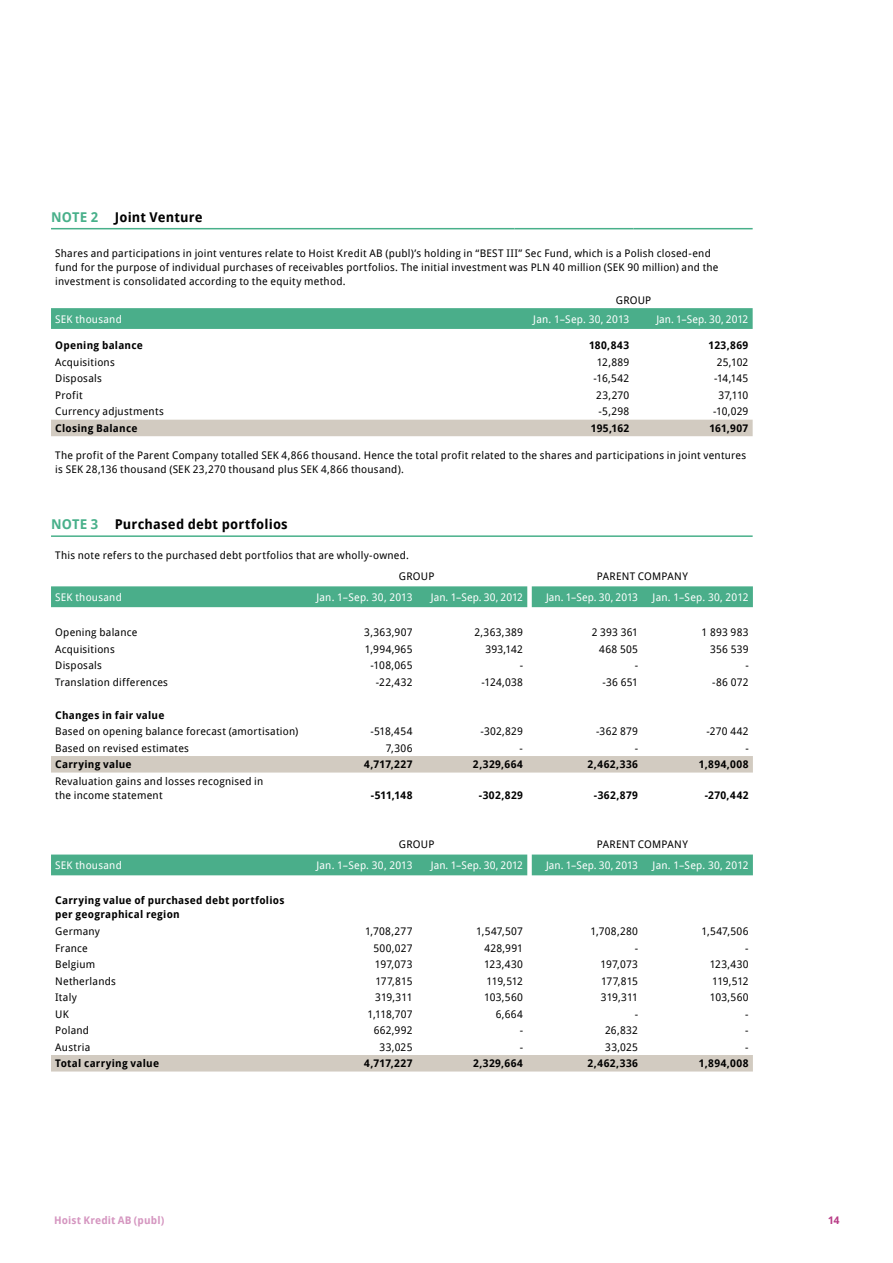
<style>
.page{position:relative;width:893px;height:1263px;background:#fff}
.page>*{position:absolute;margin:0;border:0;box-sizing:border-box;transform-origin:0 0}
.t1{font:700 13.5px "Droid Sans";letter-spacing:.01em;color:#000}
.t2{font:10.5px/14.2px "Droid Sans";letter-spacing:.02em;color:#000}
.t3{font:700 10.5px/14.2px "Droid Sans";letter-spacing:.025em;color:#000}
.t4{font:10.5px "Droid Sans";letter-spacing:.015em;color:#fff}
.t5{font:700 10.5px "Droid Sans";letter-spacing:.015em;color:#d596c0}
.t6{font:700 10.5px "Droid Sans";color:#b83c86}
.s1{color:#48b08a}
</style>
<div class="page">
<div style="left:51px;top:586px;width:702px;height:21px;background:#4aae8a"></div>
<div style="left:51px;top:756px;width:702px;height:16px;background:#d2cbc1"></div>
<hr style="left:51px;top:535px;width:702px;height:2px;background:#48b08a">
<div style="left:51px;top:854px;width:702px;height:21px;background:#4aae8a"></div>
<div style="left:51px;top:1055px;width:702px;height:16px;background:#d2cbc1"></div>
<svg style="left:51px;top:308px;width:702px;height:21px;background:#4bae8b"></svg>
<div style="left:51px;top:420px;width:702px;height:16px;background:#d2cbc1"></div>
<hr style="left:51px;top:228px;width:463px;height:1px;background:#48b08a">
<hr style="left:514px;top:228px;width:120px;height:1px;background:#48b08a">
<hr style="left:634px;top:228px;width:119px;height:1px;background:#48b08a">
<p class="t1" style="left:51px;top:209px;width:153px"><span class="s1">NOTE 2</span> Joint Venture</p>
<p class="t2" style="left:55px;top:246px;width:665px">Shares and participations in joint ventures relate to Hoist Kredit AB (publ)’s holding in “BEST III” Sec Fund, which is a Polish closed-end fund for the purpose of individual purchases of receivables portfolios. The initial investment was PLN 40 million (SEK 90 million) and the investment is consolidated according to the equity method.</p>
<p class="t2" style="left:616px;top:293px;width:37px">GROUP</p>
<p class="t4" style="left:55px;top:313px;width:68px">SEK thousand</p>
<p class="t4" style="left:533px;top:313px;width:98px">Jan. 1–Sep. 30, 2013</p>
<p class="t4" style="left:656px;top:313px;width:94px">Jan. 1–Sep. 30, 2012</p>
<p class="t3" style="left:55px;top:338px;width:89px">Opening balance</p>
<p class="t3" style="left:589px;top:338px;width:42px">180,843</p>
<p class="t3" style="left:709px;top:338px;width:41px">123,869</p>
<p class="t2" style="left:55px;top:355px;width:61px">Acquisitions</p>
<p class="t2" style="left:597px;top:355px;width:34px">12,889</p>
<p class="t2" style="left:717px;top:355px;width:33px">25,102</p>
<p class="t2" style="left:55px;top:372px;width:48px">Disposals</p>
<p class="t2" style="left:593px;top:372px;width:37px">-16,542</p>
<p class="t2" style="left:714px;top:372px;width:36px">-14,145</p>
<p class="t2" style="left:55px;top:388px;width:29px">Profit</p>
<p class="t2" style="left:596px;top:388px;width:35px">23,270</p>
<p class="t2" style="left:718px;top:388px;width:31px">37,110</p>
<p class="t2" style="left:55px;top:405px;width:110px">Currency adjustments</p>
<p class="t2" style="left:599px;top:405px;width:32px">-5,298</p>
<p class="t2" style="left:713px;top:405px;width:37px">-10,029</p>
<p class="t3" style="left:55px;top:421px;width:84px">Closing Balance</p>
<p class="t3" style="left:591px;top:421px;width:40px">195,162</p>
<p class="t3" style="left:709px;top:421px;width:41px">161,907</p>
<p class="t2" style="left:55px;top:448px;width:692px">The profit of the Parent Company totalled SEK 4,866 thousand. Hence the total profit related to the shares and participations in joint ventures is SEK 28,136 thousand (SEK 23,270 thousand plus SEK 4,866 thousand).</p>
<p class="t1" style="left:51px;top:517px;width:238px"><span class="s1">NOTE 3</span> Purchased debt portfolios</p>
<p class="t2" style="left:399px;top:545px;width:37px;line-height:20.9px;text-indent:-344px">This note refers to the purchased debt portfolios that are wholly-owned.<br>GROUP</p>
<p class="t2" style="left:597px;top:569px;width:92px">PARENT COMPANY</p>
<p class="t4" style="left:55px;top:591px;width:68px">SEK thousand</p>
<p class="t4" style="left:316px;top:591px;width:98px">Jan. 1–Sep. 30, 2013</p>
<p class="t4" style="left:431px;top:591px;width:94px">Jan. 1–Sep. 30, 2012</p>
<p class="t4" style="left:546px;top:591px;width:94px">Jan. 1–Sep. 30, 2013</p>
<p class="t4" style="left:653px;top:591px;width:98px">Jan. 1–Sep. 30, 2012</p>
<p class="t2" style="left:55px;top:625px;width:84px">Opening balance</p>
<p class="t2" style="left:364px;top:625px;width:50px">3,363,907</p>
<p class="t2" style="left:474px;top:625px;width:50px">2,363,389</p>
<p class="t2" style="left:592px;top:625px;width:48px">2 393 361</p>
<p class="t2" style="left:702px;top:625px;width:49px">1 893 983</p>
<p class="t2" style="left:55px;top:642px;width:61px">Acquisitions</p>
<p class="t2" style="left:365px;top:642px;width:49px">1,994,965</p>
<p class="t2" style="left:485px;top:642px;width:39px">393,142</p>
<p class="t2" style="left:599px;top:642px;width:40px">468 505</p>
<p class="t2" style="left:710px;top:642px;width:40px">356 539</p>
<p class="t2" style="left:55px;top:658px;width:48px">Disposals</p>
<p class="t2" style="left:371px;top:658px;width:43px">-108,065</p>
<p class="t2" style="left:520px;top:658px;width:5px">-</p>
<p class="t2" style="left:635px;top:658px;width:5px">-</p>
<p class="t2" style="left:745px;top:658px;width:5px">-</p>
<p class="t2" style="left:55px;top:675px;width:114px">Translation differences</p>
<p class="t2" style="left:376px;top:675px;width:38px">-22,432</p>
<p class="t2" style="left:482px;top:675px;width:43px">-124,038</p>
<p class="t2" style="left:603px;top:675px;width:37px">-36 651</p>
<p class="t2" style="left:712px;top:675px;width:38px">-86 072</p>
<p class="t3" style="left:55px;top:708px;width:111px">Changes in fair value</p>
<p class="t2" style="left:55px;top:724px;width:245px">Based on opening balance forecast (amortisation)</p>
<p class="t2" style="left:370px;top:724px;width:44px">-518,454</p>
<p class="t2" style="left:480px;top:724px;width:44px">-302,829</p>
<p class="t2" style="left:596px;top:724px;width:44px">-362 879</p>
<p class="t2" style="left:706px;top:724px;width:44px">-270 442</p>
<p class="t2" style="left:55px;top:741px;width:135px">Based on revised estimates</p>
<p class="t2" style="left:386px;top:741px;width:28px">7,306</p>
<p class="t2" style="left:520px;top:741px;width:5px">-</p>
<p class="t2" style="left:635px;top:741px;width:5px">-</p>
<p class="t2" style="left:745px;top:741px;width:5px">-</p>
<p class="t3" style="left:55px;top:757px;width:78px">Carrying value</p>
<p class="t3" style="left:364px;top:757px;width:50px">4,717,227</p>
<p class="t3" style="left:473px;top:757px;width:52px">2,329,664</p>
<p class="t3" style="left:587px;top:757px;width:52px">2,462,336</p>
<p class="t3" style="left:699px;top:757px;width:51px">1,894,008</p>
<p class="t2" style="left:55px;top:774px;width:210px">Revaluation gains and losses recognised in the income statement</p>
<p class="t3" style="left:371px;top:788px;width:43px">-511,148</p>
<p class="t3" style="left:479px;top:788px;width:46px">-302,829</p>
<p class="t3" style="left:594px;top:788px;width:46px">-362,879</p>
<p class="t3" style="left:705px;top:788px;width:45px">-270,442</p>
<p class="t2" style="left:399px;top:837px;width:37px">GROUP</p>
<p class="t2" style="left:597px;top:837px;width:93px">PARENT COMPANY</p>
<p class="t4" style="left:55px;top:859px;width:68px">SEK thousand</p>
<p class="t4" style="left:316px;top:859px;width:98px">Jan. 1–Sep. 30, 2013</p>
<p class="t4" style="left:431px;top:859px;width:94px">Jan. 1–Sep. 30, 2012</p>
<p class="t4" style="left:546px;top:859px;width:94px">Jan. 1–Sep. 30, 2013</p>
<p class="t4" style="left:653px;top:859px;width:98px">Jan. 1–Sep. 30, 2012</p>
<p class="t3" style="left:55px;top:893px;width:231px">Carrying value of purchased debt portfolios per geographical region</p>
<p class="t2" style="left:55px;top:924px;width:46px">Germany</p>
<p class="t2" style="left:365px;top:924px;width:49px">1,708,277</p>
<p class="t2" style="left:476px;top:924px;width:48px">1,547,507</p>
<p class="t2" style="left:591px;top:924px;width:49px">1,708,280</p>
<p class="t2" style="left:701px;top:924px;width:49px">1,547,506</p>
<p class="t2" style="left:55px;top:941px;width:34px">France</p>
<p class="t2" style="left:373px;top:941px;width:40px">500,027</p>
<p class="t2" style="left:484px;top:941px;width:40px">428,991</p>
<p class="t2" style="left:635px;top:941px;width:5px">-</p>
<p class="t2" style="left:745px;top:941px;width:5px">-</p>
<p class="t2" style="left:55px;top:957px;width:41px">Belgium</p>
<p class="t2" style="left:375px;top:957px;width:39px">197,073</p>
<p class="t2" style="left:484px;top:957px;width:40px">123,430</p>
<p class="t2" style="left:601px;top:957px;width:39px">197,073</p>
<p class="t2" style="left:710px;top:957px;width:40px">123,430</p>
<p class="t2" style="left:55px;top:974px;width:62px">Netherlands</p>
<p class="t2" style="left:375px;top:974px;width:39px">177,815</p>
<p class="t2" style="left:487px;top:974px;width:38px">119,512</p>
<p class="t2" style="left:601px;top:974px;width:39px">177,815</p>
<p class="t2" style="left:712px;top:974px;width:38px">119,512</p>
<p class="t2" style="left:55px;top:990px;width:23px">Italy</p>
<p class="t2" style="left:375px;top:990px;width:39px">319,311</p>
<p class="t2" style="left:484px;top:990px;width:40px">103,560</p>
<p class="t2" style="left:601px;top:990px;width:39px">319,311</p>
<p class="t2" style="left:710px;top:990px;width:40px">103,560</p>
<p class="t2" style="left:55px;top:1007px;width:15px">UK</p>
<p class="t2" style="left:367px;top:1007px;width:46px">1,118,707</p>
<p class="t2" style="left:496px;top:1007px;width:29px">6,664</p>
<p class="t2" style="left:635px;top:1007px;width:5px">-</p>
<p class="t2" style="left:745px;top:1007px;width:5px">-</p>
<p class="t2" style="left:55px;top:1023px;width:35px">Poland</p>
<p class="t2" style="left:374px;top:1023px;width:40px">662,992</p>
<p class="t2" style="left:520px;top:1023px;width:5px">-</p>
<p class="t2" style="left:605px;top:1023px;width:34px">26,832</p>
<p class="t2" style="left:745px;top:1023px;width:5px">-</p>
<p class="t2" style="left:55px;top:1040px;width:37px">Austria</p>
<p class="t2" style="left:380px;top:1040px;width:34px">33,025</p>
<p class="t2" style="left:520px;top:1040px;width:5px">-</p>
<p class="t2" style="left:605px;top:1040px;width:34px">33,025</p>
<p class="t2" style="left:745px;top:1040px;width:5px">-</p>
<p class="t3" style="left:55px;top:1056px;width:105px">Total carrying value</p>
<p class="t3" style="left:364px;top:1056px;width:50px">4,717,227</p>
<p class="t3" style="left:473px;top:1056px;width:52px">2,329,664</p>
<p class="t3" style="left:587px;top:1056px;width:52px">2,462,336</p>
<p class="t3" style="left:699px;top:1056px;width:51px">1,894,008</p>
<p class="t5" style="left:54px;top:1214px;width:112px">Hoist Kredit AB (publ)</p>
<p class="t6" style="left:828px;top:1214px;width:13px">14</p>
</div>
